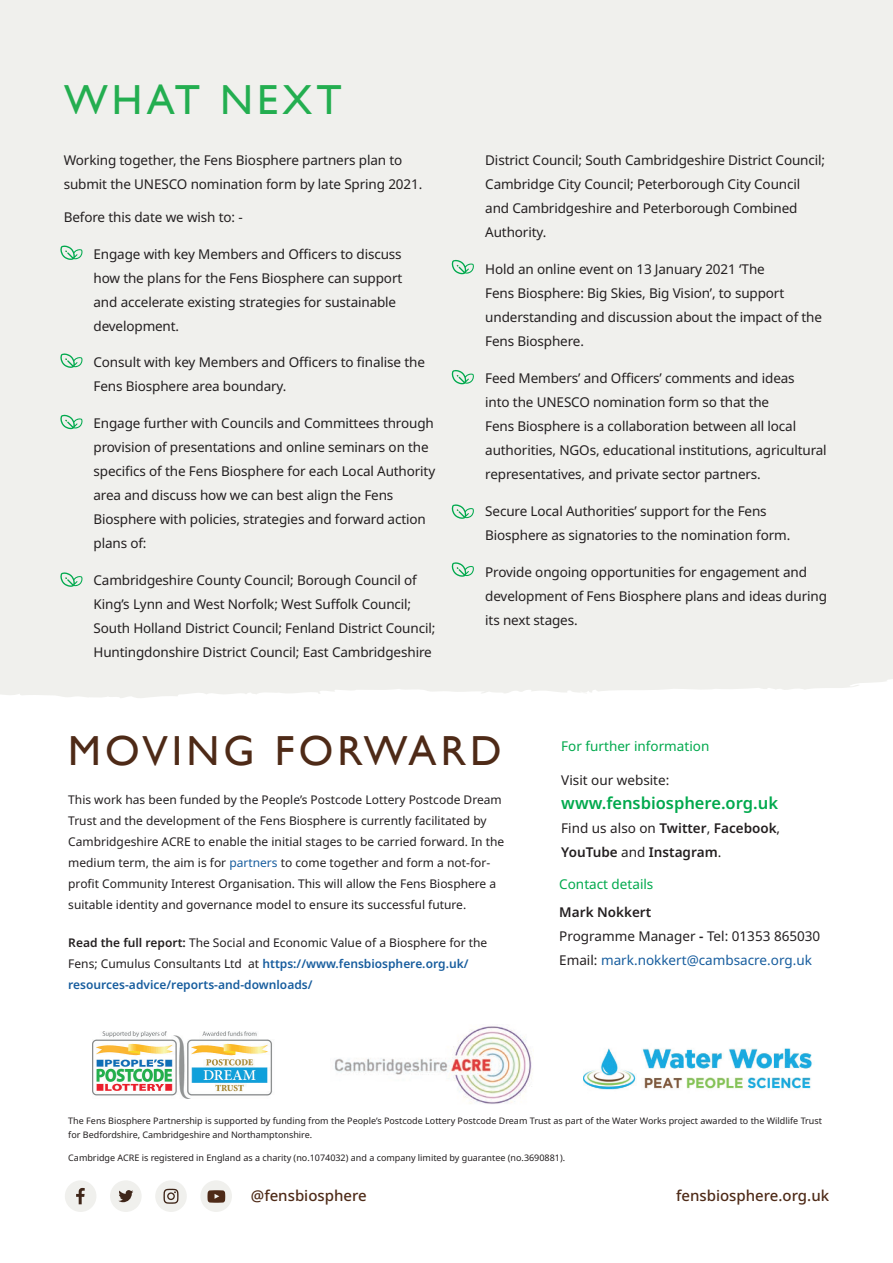
<style>
.page{position:relative;width:893px;height:1263px;background:#fff}
.page>*{position:absolute;margin:0;border:0;box-sizing:border-box;transform-origin:0 0}
.t1{font:42px "Gill Sans";letter-spacing:.1em;color:#4e2a17}
.t2{font:42px "Gill Sans";letter-spacing:.1em;color:#23ae50}
.t3{font:600 16.5px "Noto Sans";color:#00a94d}
.t4{font:500 15px "Noto Sans";color:#4e2a17}
.t5{font:13.5px/24px "Noto Sans";letter-spacing:-.01em;color:#231f20}
.t6{font:600 13.5px/24px "Noto Sans";color:#231f20}
.t7{font:13.5px "Noto Sans";color:#00a94d}
.t8{font:12px/21px "Noto Sans";color:#231f20}
.t9{font:600 12px/21px "Noto Sans";color:#175d9e}
.t10{font:9px/13.5px "Noto Sans";color:#231f20}
.s1{color:#175d9e}
.s2{color:#231f20}
.s3{font-weight:400;color:#231f20}
.s4{font-weight:400}
.s5{font-weight:600}
</style>
<div class="page">
<div style="left:0;top:0;width:893px;height:610px;background:#f0f0ed"></div>
<svg style="left:0;top:373px;width:893px;height:325px"></svg>
<div style="left:65px;top:1180px;width:31px;height:32px;background:#f0f0ed;border-radius:50%"></div>
<svg style="left:76px;top:1188px;width:9px;height:16px"></svg>
<div style="left:155px;top:1180px;width:32px;height:32px;background:#f0f0ed;border-radius:50%"></div>
<svg style="left:163px;top:1189px;width:16px;height:15px"></svg>
<div style="left:110px;top:1180px;width:32px;height:32px;background:#f0f0ed;border-radius:50%"></div>
<svg style="left:118px;top:1190px;width:15px;height:12px"></svg>
<img style="left:93px;top:1031px;width:180px;height:67px">
<img style="left:334px;top:1026px;width:199px;height:78px">
<img style="left:583px;top:1048px;width:229px;height:42px">
<div style="left:200px;top:1180px;width:32px;height:32px;background:#f0f0ed;border-radius:50%"></div>
<svg style="left:207px;top:1190px;width:18px;height:13px"></svg>
<svg style="left:60px;top:246px;width:23px;height:14px"></svg>
<svg style="left:60px;top:353px;width:23px;height:15px"></svg>
<svg style="left:60px;top:415px;width:23px;height:14px"></svg>
<svg style="left:60px;top:572px;width:23px;height:15px"></svg>
<svg style="left:452px;top:504px;width:22px;height:15px"></svg>
<svg style="left:452px;top:562px;width:22px;height:15px"></svg>
<svg style="left:452px;top:370px;width:22px;height:14px"></svg>
<svg style="left:452px;top:260px;width:22px;height:14px"></svg>
<h1 class="t2" style="left:64px;top:75px;width:279px">WHAT NEXT</h1>
<p class="t5" style="left:64px;top:149px;width:360px">Working together, the Fens Biosphere partners plan to submit the UNESCO nomination form by late Spring 2021.</p>
<p class="t5" style="left:64px;top:205px;width:180px">Before this date we wish to: -</p>
<p class="t5" style="left:94px;top:242px;width:310px">Engage with key Members and Officers to discuss how the plans for the Fens Biosphere can support and accelerate existing strategies for sustainable development.</p>
<p class="t5" style="left:94px;top:351px;width:333px">Consult with key Members and Officers to finalise the<br>Fens Biosphere area boundary.</p>
<p class="t5" style="left:94px;top:412px;width:343px">Engage further with Councils and Committees through provision of presentations and online seminars on the specifics of the Fens Biosphere for each Local Authority area and discuss how we can best align the Fens Biosphere with policies, strategies and forward action plans of:</p>
<p class="t5" style="left:94px;top:568px;width:343px">Cambridgeshire County Council; Borough Council of King’s Lynn and West Norfolk; West Suffolk Council; South Holland District Council; Fenland District Council; Huntingdonshire District Council; East Cambridgeshire</p>
<p class="t5" style="left:485px;top:149px;width:341px">District Council; South Cambridgeshire District Council; Cambridge City Council; Peterborough City Council and Cambridgeshire and Peterborough Combined Authority.</p>
<p class="t5" style="left:485px;top:258px;width:338px">Hold an online event on 13 January 2021 ‘The<br>Fens Biosphere: Big Skies, Big Vision’, to support understanding and discussion about the impact of the Fens Biosphere.</p>
<p class="t5" style="left:485px;top:366px;width:343px">Feed Members’ and Officers’ comments and ideas<br>into the UNESCO nomination form so that the<br>Fens Biosphere is a collaboration between all local authorities, NGOs, educational institutions, agricultural representatives, and private sector partners.</p>
<p class="t5" style="left:485px;top:499px;width:307px">Secure Local Authorities’ support for the Fens<br>Biosphere as signatories to the nomination form.</p>
<p class="t5" style="left:485px;top:560px;width:343px">Provide ongoing opportunities for engagement and development of Fens Biosphere plans and ideas during its next stages.</p>
<h1 class="t1" style="left:68px;top:726px;width:435px">MOVING FORWARD</h1>
<p class="t8" style="left:68px;top:790px;width:437px">This work has been funded by the People’s Postcode Lottery Postcode Dream Trust and the development of the Fens Biosphere is currently facilitated by Cambridgeshire ACRE to enable the initial stages to be carried forward. In the medium term, the aim is for <span class="s1">partners</span> to come together and form a not-for&shy;profit Community Interest Organisation. This will allow the Fens Biosphere a suitable identity and governance model to ensure its successful future.</p>
<p class="t9" style="left:68px;top:933px;width:421px"><span class="s2">Read the full report:</span> <span class="s3">The Social and Economic Value of a Biosphere for the<br>Fens; Cumulus Consultants Ltd at</span> https://www.fensbiosphere.org.uk/ resources-advice/reports-and-downloads/</p>
<p class="t7" style="left:561px;top:736px;width:150px">For further information</p>
<p class="t5" style="left:561px;top:768px;width:110px">Visit our website:</p>
<p class="t3" style="left:561px;top:791px;width:218px">www.fensbiosphere.org.uk</p>
<p class="t6" style="left:561px;top:816px;width:220px"><span class="s4">Find us also on</span> Twitter<span class="s4">,</span> Facebook<span class="s4">,<br></span>YouTube <span class="s4">and</span> Instagram<span class="s4">.</span></p>
<p class="t7" style="left:559px;top:874px;width:96px">Contact details</p>
<p class="t5" style="left:559px;top:900px;width:263px"><span class="s5">Mark Nokkert<br></span>Programme Manager <span class="s5">-</span> Tel: 01353 865030<br>Email: <span class="s1">mark.nokkert@cambsacre.org.uk</span></p>
<p class="t10" style="left:68px;top:1114px;width:755px">The Fens Biosphere Partnership is supported by funding from the People’s Postcode Lottery Postcode Dream Trust as part of the Water Works project awarded to the Wildlife Trust for Bedfordshire, Cambridgeshire and Northamptonshire.</p>
<p class="t10" style="left:68px;top:1151px;width:498px">Cambridge ACRE is registered in England as a charity (no.1074032) and a company limited by guarantee (no.3690881).</p>
<p class="t4" style="left:251px;top:1185px;width:117px">@fensbiosphere</p>
<p class="t4" style="left:676px;top:1185px;width:155px">fensbiosphere.org.uk</p>
</div>
